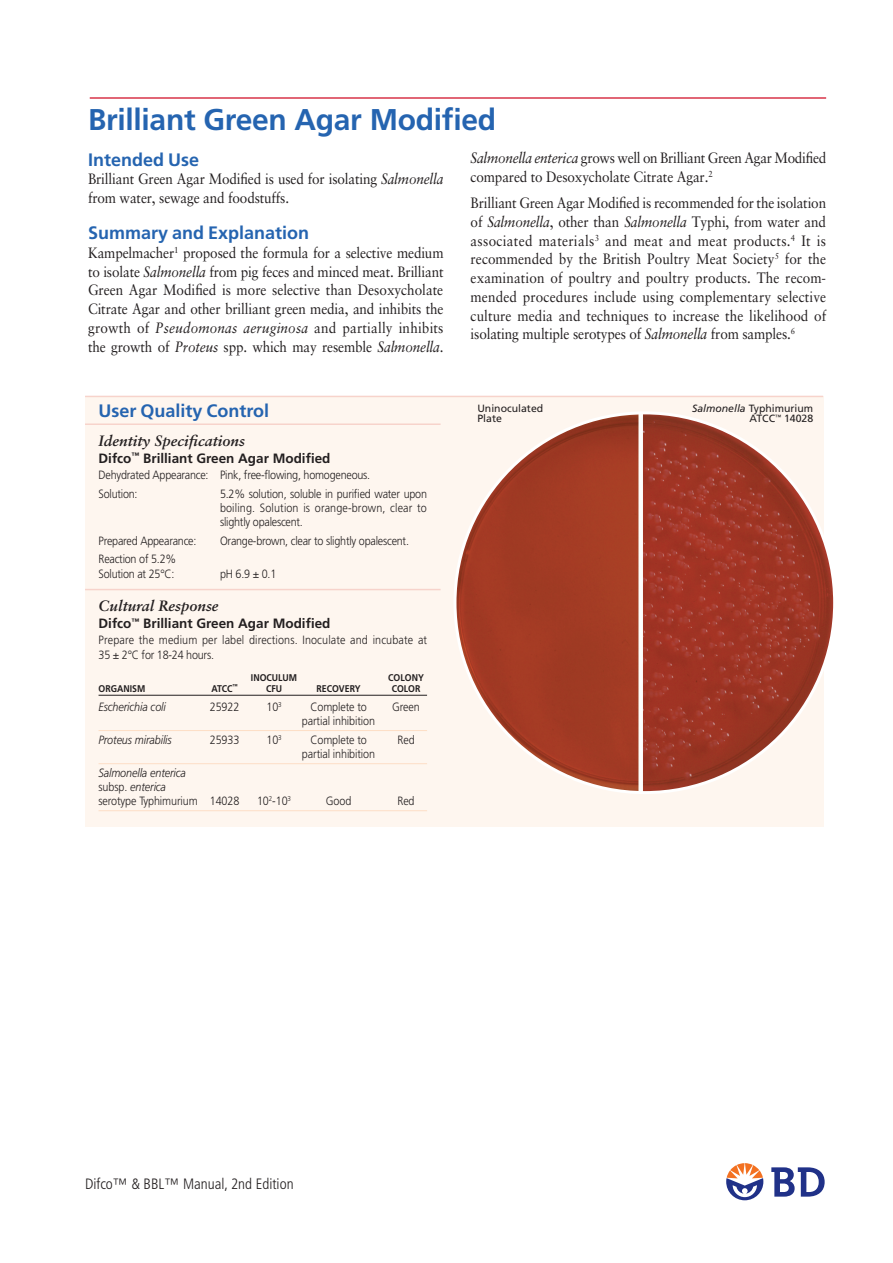
<style>
.page{position:relative;width:893px;height:1263px;background:#fff}
.page>*{position:absolute;margin:0;border:0;box-sizing:border-box;transform-origin:0 0}
.t1{font:700 30px "Frutiger";letter-spacing:-.01em;color:#2564b0}
.t2{font:700 18px "Frutiger";color:#2564b0}
.t3{font:15px/18.8px "Sabon LT Std";letter-spacing:-.01em;color:#231f20;scale:.9 1}
.t4{font:italic 700 15px "Sabon LT Std";color:#231f20}
.t5{font:300 condensed 15px "Frutiger";color:#231f20}
.t6{font:700 13.5px "Frutiger";color:#231f20}
.t7{font:300 12px/14.2px "Frutiger";letter-spacing:-.01em;color:#231f20;scale:.9 1}
.t8{font:300 12px/14.2px "Frutiger";letter-spacing:.01em;color:#231f20;scale:.9 1}
.t9{font:italic 300 12px "Frutiger";letter-spacing:-.01em;color:#231f20;scale:.9 1}
.t10{font:10.5px/10.5px "Frutiger";color:#231f20}
.t11{font:700 9.75px "Frutiger";color:#231f20;scale:.9 1}
.s1{font-style:italic}
</style>
<div class="page">
<svg style="left:771px;top:1167px;width:54px;height:29px"></svg>
<svg style="left:726px;top:1163px;width:37px;height:37px"></svg>
<hr style="left:90px;top:97px;width:736px;height:2px;background:#d83549">
<div style="left:85px;top:397px;width:738px;height:430px;background:#fef6ef"></div>
<hr style="left:85px;top:396px;width:738px;height:1px;background:#f7d3cb">
<img style="left:455px;top:413px;width:380px;height:379px;border-radius:190px">
<hr style="left:85px;top:423px;width:356px;height:2px;background:#f7d3cb">
<hr style="left:85px;top:589px;width:356px;height:1px;background:#f7d3cb">
<hr style="left:99px;top:695px;width:328px;height:1px;background:#231f20">
<hr style="left:99px;top:730px;width:328px;height:1px;background:#fddec6">
<hr style="left:99px;top:763px;width:328px;height:1px;background:#fddec6">
<hr style="left:99px;top:810px;width:328px;height:1px;background:#fddec6">
<h1 class="t1" style="left:88px;top:102px;width:410px">Brilliant Green Agar Modified</h1>
<p class="t2" style="left:88px;top:149px;width:113px">Intended Use</p>
<p class="t3" style="left:88px;top:169px;width:396px">Brilliant Green Agar Modified is used for isolating <span class="s1">Salmonella </span>from water, sewage and foodstuffs.</p>
<p class="t2" style="left:88px;top:222px;width:223px">Summary and Explanation</p>
<p class="t3" style="left:88px;top:243px;width:397px;text-align:justify">Kampelmacher<sup>1</sup> proposed the formula for a selective medium to isolate <span class="s1">Salmonella</span> from pig feces and minced meat. Brilliant Green Agar Modified is more selective than Desoxycholate Citrate Agar and other brilliant green media, and inhibits the growth of <span class="s1">Pseudomonas aeruginosa</span> and partially inhibits the growth of <span class="s1">Proteus</span> spp. which may resemble <span class="s1">Salmonella</span>.</p>
<p class="t3" style="left:471px;top:148px;width:397px"><span class="s1">Salmonella enterica</span> grows well on Brilliant Green Agar Modified compared to Desoxycholate Citrate Agar.<sup>2</sup></p>
<p class="t3" style="left:471px;top:193px;width:397px;text-align:justify">Brilliant Green Agar Modified is recommended for the isolation of <span class="s1">Salmonella</span>, other than <span class="s1">Salmonella</span> Typhi, from water and associated materials<sup>3</sup> and meat and meat products.<sup>4</sup> It is recommended by the British Poultry Meat Society<sup>5</sup> for the examination of poultry and poultry products. The recom&shy;mended procedures include using complementary selective culture media and techniques to increase the likelihood of isolating multiple serotypes of <span class="s1">Salmonella</span> from samples.<sup>6</sup></p>
<p class="t2" style="left:99px;top:400px;width:172px">User Quality Control</p>
<p class="t10" style="left:477px;top:403px;width:67px">Uninoculated<br>Plate</p>
<p class="t10" style="left:692px;top:403px;width:123px;text-align:right"><span class="s1">Salmonella</span> Typhimurium<br>ATCC<sup>™</sup> 14028</p>
<p class="t4" style="left:99px;top:431px;width:148px">Identity Specifications</p>
<p class="t6" style="left:99px;top:450px;width:233px">Difco<sup>™</sup> Brilliant Green Agar Modified</p>
<p class="t7" style="left:99px;top:466px;width:303px;line-height:18.6px">Dehydrated Appearance: Pink, free-flowing, homogeneous.<br>Solution:</p>
<p class="t7" style="left:220px;top:486px;width:232px;text-align:justify">5.2% solution, soluble in purified water upon boiling. Solution is orange-brown, clear to slightly opalescent.</p>
<p class="t7" style="left:99px;top:533px;width:110px">Prepared Appearance:</p>
<p class="t7" style="left:220px;top:533px;width:211px">Orange-brown, clear to slightly opalescent.</p>
<p class="t7" style="left:99px;top:552px;width:88px">Reaction of 5.2%<br>Solution at 25°C:</p>
<p class="t7" style="left:220px;top:566px;width:64px">pH 6.9 ± 0.1</p>
<p class="t4" style="left:99px;top:596px;width:122px">Cultural Response</p>
<p class="t6" style="left:99px;top:615px;width:233px">Difco<sup>™</sup> Brilliant Green Agar Modified</p>
<p class="t8" style="left:99px;top:633px;width:367px">Prepare the medium per label directions. Inoculate and incubate at<br>35 ± 2°C for 18-24 hours.</p>
<p class="t11" style="left:251px;top:672px;width:53px">INOCULUM</p>
<p class="t11" style="left:388px;top:672px;width:14px">Colon</p>
<p class="t11" style="left:418px;top:672px;width:8px">y</p>
<p class="t11" style="left:99px;top:682px;width:20px">Organism</p>
<p class="t11" style="left:211px;top:682px;width:31px">ATCC<sup>™</sup></p>
<p class="t11" style="left:266px;top:682px;width:41px">CFU R</p>
<p class="t11" style="left:322px;top:682px;width:36px">ECOVERY</p>
<p class="t11" style="left:392px;top:682px;width:14px">Colo</p>
<p class="t11" style="left:415px;top:682px;width:7px">r</p>
<p class="t9" style="left:99px;top:700px;width:76px">Escherichia coli</p>
<p class="t7" style="left:210px;top:700px;width:34px">25922</p>
<p class="t7" style="left:266px;top:700px;width:18px">10<sup>3</sup></p>
<p class="t7" style="left:310px;top:700px;width:64px">Complete to</p>
<p class="t7" style="left:392px;top:700px;width:32px">Green</p>
<p class="t7" style="left:302px;top:713px;width:83px">partial inhibition</p>
<p class="t9" style="left:99px;top:733px;width:83px">Proteus mirabilis</p>
<p class="t7" style="left:210px;top:733px;width:34px">25933</p>
<p class="t7" style="left:266px;top:733px;width:19px">10<sup>3</sup></p>
<p class="t7" style="left:310px;top:733px;width:64px">Complete to</p>
<p class="t7" style="left:397px;top:733px;width:21px">Red</p>
<p class="t7" style="left:302px;top:747px;width:83px">partial inhibition</p>
<p class="t7" style="left:99px;top:766px;width:158px;line-height:13.8px"><span class="s1">Salmonella enterica<br></span>subsp. <span class="s1">enterica<br></span>serotype Typhimurium 14028</p>
<p class="t7" style="left:257px;top:794px;width:39px">10<sup>2</sup>-10<sup>3</sup></p>
<p class="t7" style="left:326px;top:794px;width:30px">Good</p>
<p class="t7" style="left:397px;top:794px;width:21px">Red</p>
<p class="t5" style="left:85px;top:1175px;width:210px">Difco™ &amp; BBL™ Manual, 2nd Edition</p>
</div>
